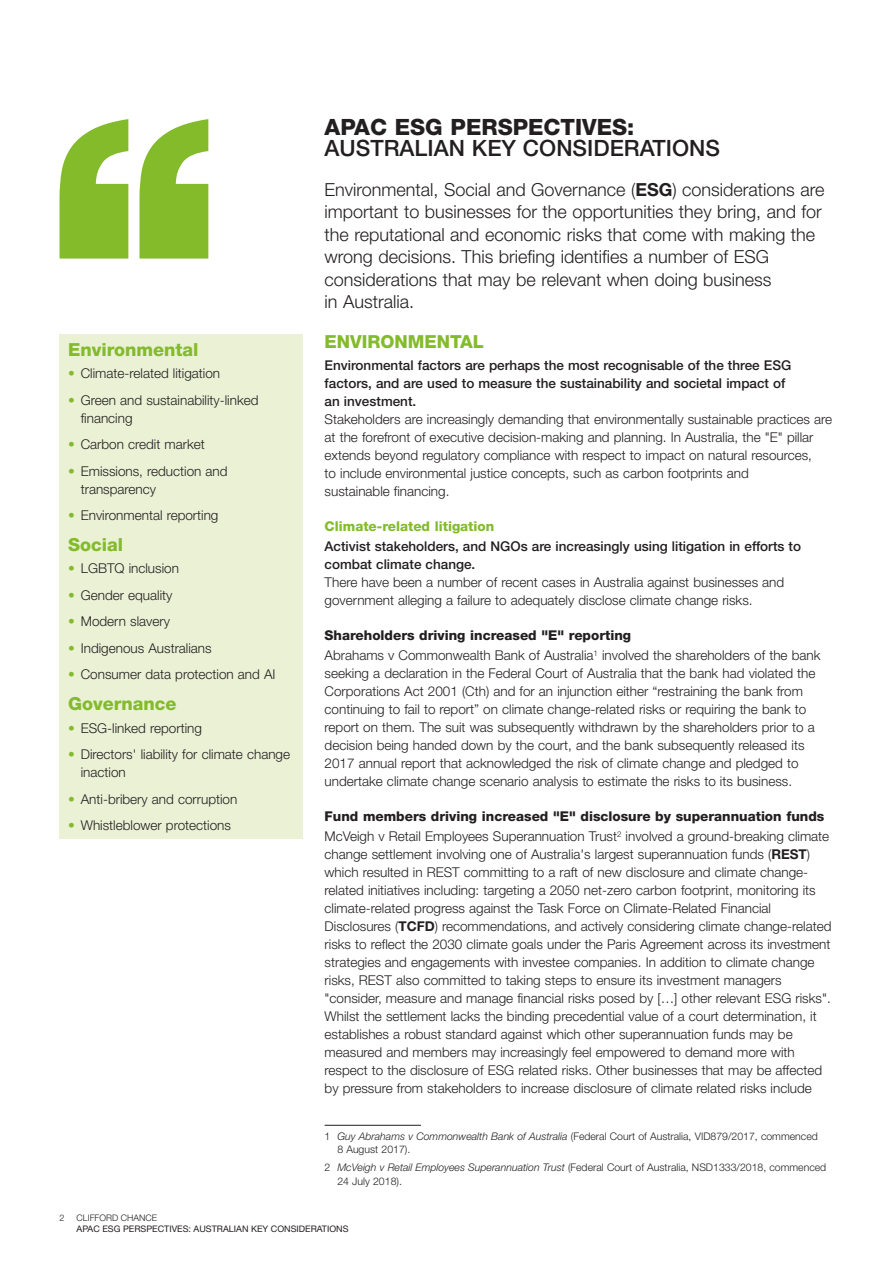
<style>
.page{position:relative;width:893px;height:1263px;background:#fff}
.page>*{position:absolute;margin:0;border:0;box-sizing:border-box;transform-origin:0 0}
._01__Main_Head_1{font:500 22.5px/21px "Helvetica Neue LT Pro";color:#231f20}
._00__Intro_Para{font:300 18px/22.5px "Helvetica Neue LT Pro";color:#231f20}
._02__Heading_1{font:800 18px "Helvetica Neue LT Pro";color:#83bb2b}
.Heading_1_Green{font:800 18px "Helvetica Neue LT Pro";color:#83bb2b}
._05__Body_Text_4MM{font:300 13.5px/18px "Helvetica Neue LT Pro";color:#231f20}
._04__Heading_3{font:800 13.5px "Helvetica Neue LT Pro";color:#231f20}
.Heading_2_Green{font:800 13.5px "Helvetica Neue LT Pro";color:#83bb2b}
._11__Footnotes{font:300 10.5px/13.5px "Helvetica Neue LT Pro";color:#231f20}
.t1{font:9px "Helvetica Neue LT Pro";color:#231f20}
.t2{font:300 9px "Helvetica Neue LT Pro";color:#231f20}
.s1{color:#83bb2b}
.s2{font-weight:800}
.s3{font-weight:700}
.s4{font-weight:500}
.s5{font-style:italic}
</style>
<div class="page">
<svg style="left:60px;top:119px;width:148px;height:140px"></svg>
<hr style="left:325px;top:1125px;width:96px;height:1px;background:#231f20">
<div style="left:60px;top:334px;width:243px;height:505px;background:#eaf1d5"></div>
<p class="_02__Heading_1" style="left:68px;top:339px;width:132px">Environmental</p>
<p class="_05__Body_Text_4MM" style="left:68px;top:364px;width:154px"><span class="s1">•</span> Climate-related litigation</p>
<p class="_05__Body_Text_4MM" style="left:81px;top:391px;width:179px;text-indent:-13px"><span class="s1">•</span> Green and sustainability-linked financing</p>
<p class="_05__Body_Text_4MM" style="left:68px;top:435px;width:138px"><span class="s1">•</span> Carbon credit market</p>
<p class="_05__Body_Text_4MM" style="left:81px;top:462px;width:148px;text-indent:-13px"><span class="s1">•</span> Emissions, reduction and transparency</p>
<p class="_05__Body_Text_4MM" style="left:68px;top:506px;width:152px"><span class="s1">•</span> Environmental reporting</p>
<p class="_02__Heading_1" style="left:68px;top:534px;width:57px">Social</p>
<p class="_05__Body_Text_4MM" style="left:68px;top:559px;width:112px"><span class="s1">•</span> LGBTQ inclusion</p>
<p class="_05__Body_Text_4MM" style="left:68px;top:586px;width:106px"><span class="s1">•</span> Gender equality</p>
<p class="_05__Body_Text_4MM" style="left:68px;top:612px;width:103px"><span class="s1">•</span> Modern slavery</p>
<p class="_05__Body_Text_4MM" style="left:68px;top:639px;width:145px"><span class="s1">•</span> Indigenous Australians</p>
<p class="_05__Body_Text_4MM" style="left:68px;top:665px;width:209px"><span class="s1">•</span> Consumer data protection and AI</p>
<p class="_02__Heading_1" style="left:68px;top:693px;width:110px">Governance</p>
<p class="_05__Body_Text_4MM" style="left:68px;top:719px;width:135px"><span class="s1">•</span> ESG-linked reporting</p>
<p class="_05__Body_Text_4MM" style="left:81px;top:745px;width:211px;text-indent:-13px"><span class="s1">•</span> Directors' liability for climate change inaction</p>
<p class="_05__Body_Text_4MM" style="left:68px;top:790px;width:171px"><span class="s1">•</span> Anti-bribery and corruption</p>
<p class="_05__Body_Text_4MM" style="left:68px;top:816px;width:164px"><span class="s1">•</span> Whistleblower protections</p>
<p class="_01__Main_Head_1" style="left:325px;top:116px;width:397px"><span class="s2">APAC ESG PERSPECTIVES:<br></span>AUSTRALIAN KEY CONSIDERATIONS</p>
<p class="_00__Intro_Para" style="left:325px;top:178px;width:501px">Environmental, Social and Governance (<span class="s3">ESG</span>) considerations are important to businesses for the opportunities they bring, and for the reputational and economic risks that come with making the wrong decisions. This briefing identifies a number of ESG considerations that may be relevant when doing business<br>in Australia.</p>
<p class="Heading_1_Green" style="left:325px;top:331px;width:161px">ENVIRONMENTAL</p>
<p class="_05__Body_Text_4MM" style="left:325px;top:356px;width:509px"><span class="s4">Environmental factors are perhaps the most recognisable of the three ESG factors, and are used to measure the sustainability and societal impact of<br>an investment.<br></span>Stakeholders are increasingly demanding that environmentally sustainable practices are at the forefront of executive decision-making and planning. In Australia, the "E" pillar extends beyond regulatory compliance with respect to impact on natural resources,<br>to include environmental justice concepts, such as carbon footprints and<br>sustainable financing.</p>
<p class="Heading_2_Green" style="left:325px;top:518px;width:171px">Climate-related litigation</p>
<p class="_05__Body_Text_4MM" style="left:325px;top:537px;width:478px"><span class="s4">Activist stakeholders, and NGOs are increasingly using litigation in efforts to combat climate change.<br></span>There have been a number of recent cases in Australia against businesses and government alleging a failure to adequately disclose climate change risks.</p>
<p class="_04__Heading_3" style="left:325px;top:627px;width:308px">Shareholders driving increased "E" reporting</p>
<p class="_05__Body_Text_4MM" style="left:325px;top:646px;width:497px">Abrahams v Commonwealth Bank of Australia<sup>1</sup> involved the shareholders of the bank seeking a declaration in the Federal Court of Australia that the bank had violated the Corporations Act 2001 (Cth) and for an injunction either “restraining the bank from continuing to fail to report” on climate change-related risks or requiring the bank to report on them. The suit was subsequently withdrawn by the shareholders prior to a decision being handed down by the court, and the bank subsequently released its 2017 annual report that acknowledged the risk of climate change and pledged to undertake climate change scenario analysis to estimate the risks to its business.</p>
<p class="_04__Heading_3" style="left:325px;top:808px;width:501px">Fund members driving increased "E" disclosure by superannuation funds</p>
<p class="_05__Body_Text_4MM" style="left:325px;top:827px;width:508px">McVeigh v Retail Employees Superannuation Trust<sup>2</sup> involved a ground-breaking climate change settlement involving one of Australia's largest superannuation funds (<span class="s3">REST</span>) which resulted in REST committing to a raft of new disclosure and climate change&shy;related initiatives including: targeting a 2050 net-zero carbon footprint, monitoring its climate-related progress against the Task Force on Climate-Related Financial Disclosures (<span class="s3">TCFD</span>) recommendations, and actively considering climate change-related risks to reflect the 2030 climate goals under the Paris Agreement across its investment strategies and engagements with investee companies. In addition to climate change risks, REST also committed to taking steps to ensure its investment managers "consider, measure and manage financial risks posed by […] other relevant ESG risks".<br>Whilst the settlement lacks the binding precedential value of a court determination, it establishes a robust standard against which other superannuation funds may be measured and members may increasingly feel empowered to demand more with respect to the disclosure of ESG related risks. Other businesses that may be affected by pressure from stakeholders to increase disclosure of climate related risks include</p>
<p class="_11__Footnotes" style="left:337px;top:1129px;width:482px;text-indent:-13px">1 <span class="s5">Guy Abrahams v Commonwealth Bank of Australia</span> (Federal Court of Australia, VID879/2017, commenced<br>8 August 2017).</p>
<p class="_11__Footnotes" style="left:337px;top:1160px;width:490px;text-indent:-13px">2 <span class="s5">McVeigh v Retail Employees Superannuation Trust</span> (Federal Court of Australia, NSD1333/2018, commenced<br>24 July 2018).</p>
<p class="t2" style="left:60px;top:1213px;width:7px">2</p>
<p class="t2" style="left:77px;top:1213px;width:82px">CLIFFORD CHANCE</p>
<p class="t1" style="left:77px;top:1223px;width:273px">APAC ESG PERSPECTIVES: AUSTRALIAN KEY CONSIDERATIONS</p>
</div>
